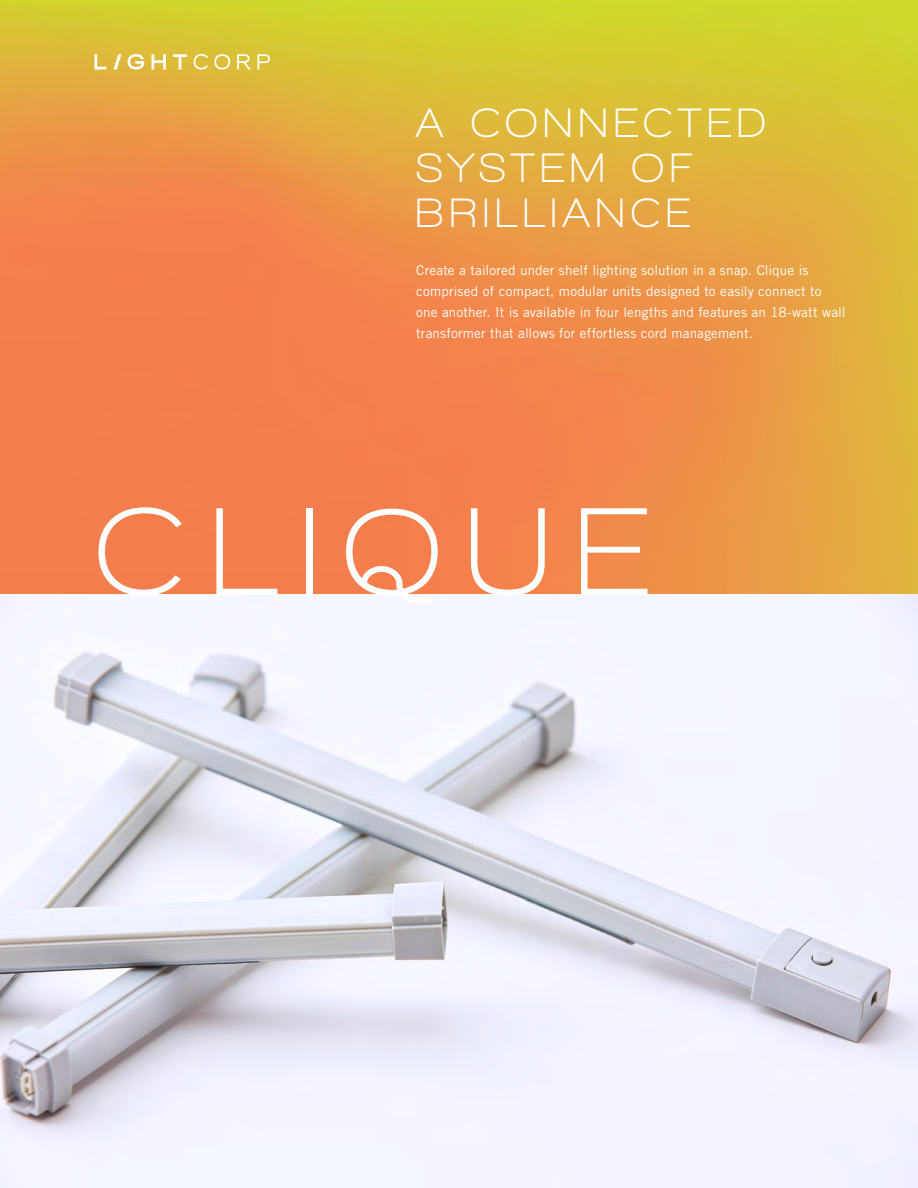
<style>
.page{position:relative;width:918px;height:1188px;background:#fff}
.page>*{position:absolute;margin:0;border:0;box-sizing:border-box;transform-origin:0 0}
.t1{font:700 127.5px "Walkway";letter-spacing:.2em;color:#fff}
.t2{font:700 42px/45px "Walkway";letter-spacing:.15em;color:#fff}
.t3{font:13.5px/21px "Trade Gothic LT Std";letter-spacing:.01em;color:#fff}
</style>
<div class="page">
<img style="left:0;top:0;width:918px;height:1188px">
<svg style="left:194px;top:54px;width:14px;height:15px"></svg>
<svg style="left:214px;top:54px;width:16px;height:15px"></svg>
<svg style="left:258px;top:54px;width:12px;height:15px"></svg>
<svg style="left:114px;top:54px;width:7px;height:15px"></svg>
<svg style="left:95px;top:54px;width:11px;height:15px"></svg>
<svg style="left:173px;top:54px;width:14px;height:15px"></svg>
<svg style="left:151px;top:54px;width:15px;height:15px"></svg>
<svg style="left:128px;top:54px;width:16px;height:15px"></svg>
<svg style="left:237px;top:54px;width:14px;height:15px"></svg>
<h2 class="t2" style="left:416px;top:100px;width:351px">A CONNECTED<br>SYSTEM OF<br>BRILLIANCE</h2>
<p class="t3" style="left:416px;top:259px;width:431px">Create a tailored under shelf lighting solution in a snap. Clique is comprised of compact, modular units designed to easily connect to one another. It is available in four lengths and features an 18-watt wall transformer that allows for effortless cord management.</p>
<h1 class="t1" style="left:94px;top:483px;width:555px">CLIQUE</h1>
</div>
